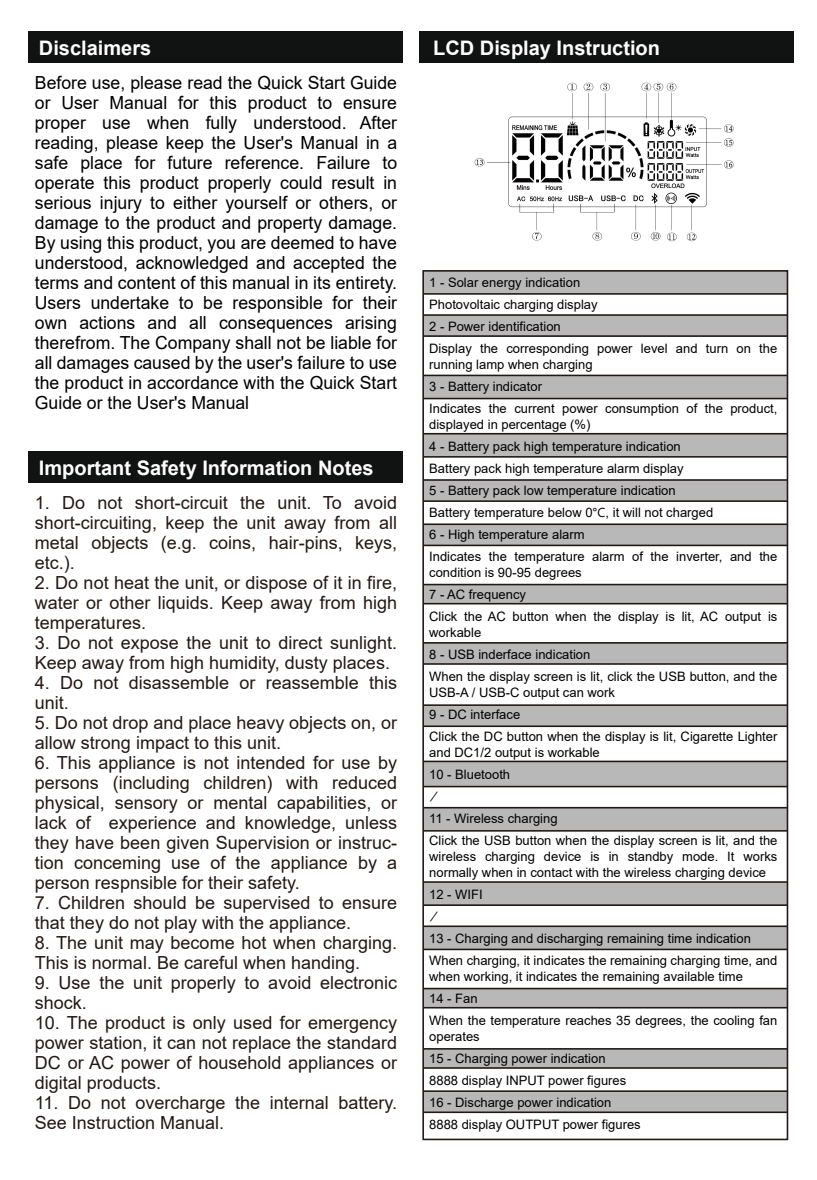
<style>
.page{position:relative;width:817px;height:1180px;background:#fff}
.page>*{position:absolute;margin:0;border:0;box-sizing:border-box;transform-origin:0 0}
.t1{font:700 20px "Arial";color:#fff}
.t2{font:18px/20px "Arial";color:#231815}
.t3{font:18px/20px "Arial";color:#000;text-align:justify}
.t4{font:13px/22px "Arial";color:#000}
</style>
<div class="page">
<div style="left:29px;top:31px;width:374px;height:32px;background:#111312"></div>
<div style="left:29px;top:451px;width:374px;height:32px;background:#111312"></div>
<div style="left:419px;top:31px;width:374px;height:32px;background:#111312"></div>
<img style="left:474px;top:82px;width:260px;height:159px">
<svg style="left:422px;top:270px;width:366px;height:870px"></svg>
<hr style="left:423px;top:1111px;width:364px;height:1px;background:#231815">
<hr style="left:423px;top:1090px;width:364px;height:1px;background:#231815">
<hr style="left:423px;top:1067px;width:364px;height:1px;background:#231815">
<hr style="left:423px;top:1047px;width:364px;height:2px;background:#231815">
<hr style="left:423px;top:1006px;width:364px;height:2px;background:#231815">
<hr style="left:423px;top:987px;width:364px;height:2px;background:#231815">
<hr style="left:423px;top:948px;width:364px;height:2px;background:#231815">
<hr style="left:423px;top:925px;width:364px;height:1px;background:#231815">
<hr style="left:423px;top:904px;width:364px;height:1px;background:#231815">
<hr style="left:423px;top:881px;width:364px;height:1px;background:#231815">
<hr style="left:423px;top:830px;width:364px;height:1px;background:#231815">
<hr style="left:423px;top:806px;width:364px;height:2px;background:#231815">
<hr style="left:423px;top:785px;width:364px;height:2px;background:#231815">
<hr style="left:423px;top:760px;width:364px;height:2px;background:#231815">
<hr style="left:423px;top:725px;width:364px;height:2px;background:#231815">
<hr style="left:423px;top:704px;width:364px;height:1px;background:#231815">
<hr style="left:423px;top:663px;width:364px;height:1px;background:#231815">
<hr style="left:423px;top:642px;width:364px;height:1px;background:#231815">
<hr style="left:423px;top:603px;width:364px;height:1px;background:#231815">
<hr style="left:423px;top:583px;width:364px;height:2px;background:#231815">
<hr style="left:423px;top:544px;width:364px;height:2px;background:#231815">
<hr style="left:423px;top:523px;width:364px;height:2px;background:#231815">
<hr style="left:423px;top:500px;width:364px;height:2px;background:#231815">
<hr style="left:423px;top:479px;width:364px;height:1px;background:#231815">
<hr style="left:423px;top:456px;width:364px;height:1px;background:#231815">
<hr style="left:423px;top:433px;width:364px;height:1px;background:#231815">
<hr style="left:423px;top:398px;width:364px;height:1px;background:#231815">
<hr style="left:423px;top:374px;width:364px;height:2px;background:#231815">
<hr style="left:423px;top:335px;width:364px;height:2px;background:#231815">
<hr style="left:423px;top:314px;width:364px;height:2px;background:#231815">
<hr style="left:423px;top:293px;width:364px;height:2px;background:#231815">
<svg style="left:593px;top:507px;width:11px;height:10px"></svg>
<h1 class="t1" style="left:39px;top:34px;width:114px">Disclaimers</h1>
<p class="t3" style="left:35px;top:72px;width:364px">Before use, please read the Quick Start Guide or User Manual for this product to ensure proper use when fully understood. After reading, please keep the User's Manual in a safe place for future reference. Failure to operate this product properly could result in serious injury to either yourself or others, or damage to the product and property damage.<br>By using this product, you are deemed to have understood, acknowledged and accepted the terms and content of this manual in its entirety.<br>Users undertake to be responsible for their own actions and all consequences arising therefrom. The Company shall not be liable for all damages caused by the user's failure to use the product in accordance with the Quick Start Guide or the User's Manual</p>
<h1 class="t1" style="left:39px;top:454px;width:336px">Important Safety Information Notes</h1>
<h2 class="t2" style="left:35px;top:492px;width:364px;text-align:justify">1. Do not short-circuit the unit. To avoid short-circuiting, keep the unit away from all metal objects (e.g. coins, hair-pins, keys, etc.).</h2>
<h2 class="t2" style="left:35px;top:572px;width:364px;text-align:justify">2. Do not heat the unit, or dispose of it in fire, water or other liquids. Keep away from high temperatures.</h2>
<h2 class="t2" style="left:35px;top:632px;width:363px">3. Do not expose the unit to direct sunlight.<br>Keep away from high humidity, dusty places.</h2>
<h2 class="t2" style="left:35px;top:672px;width:364px">4. Do not disassemble or reassemble this unit.</h2>
<h2 class="t2" style="left:35px;top:712px;width:363px">5. Do not drop and place heavy objects on, or allow strong impact to this unit.</h2>
<p class="t2" style="left:35px;top:752px;width:364px;text-align:justify">6. This appliance is not intended for use by persons (including children) with reduced physical, sensory or mental capabilities, or lack of experience and knowledge, unless they have been given Supervision or instruc&shy;tion conceming use of the appliance by a person respnsible for their safety.</p>
<h2 class="t2" style="left:35px;top:892px;width:363px">7. Children should be supervised to ensure that they do not play with the appliance.</h2>
<h2 class="t2" style="left:35px;top:932px;width:363px">8. The unit may become hot when charging.<br>This is normal. Be careful when handing.</h2>
<h2 class="t2" style="left:35px;top:972px;width:363px">9. Use the unit properly to avoid electronic shock.</h2>
<h2 class="t2" style="left:35px;top:1012px;width:363px;text-align:justify">10. The product is only used for emergency power station, it can not replace the standard DC or AC power of household appliances or digital products.</h2>
<h2 class="t2" style="left:35px;top:1092px;width:363px">11. Do not overcharge the internal battery.<br>See Instruction Manual.</h2>
<h1 class="t1" style="left:433px;top:34px;width:228px">LCD Display Instruction</h1>
<p class="t4" style="left:429px;top:271px;width:349px">1 - Solar energy indication<br>Photovoltaic charging display<br>2 - Power identification<br>Display the corresponding power level and turn on the</p>
<p class="t4" style="left:429px;top:353px;width:349px">running lamp when charging<br>3 - Battery indicator<br>Indicates the current power consumption of the product,</p>
<p class="t4" style="left:429px;top:413px;width:349px">displayed in percentage (%)<br>4 - Battery pack high temperature indication<br>Battery pack high temperature alarm display<br>5 - Battery pack low temperature indication<br>Battery temperature below 0 , it will not charged<br>6 - High temperature alarm<br>Indicates the temperature alarm of the inverter, and the</p>
<p class="t4" style="left:429px;top:561px;width:349px">condition is 90-95 degrees<br>7 - AC frequency<br>Click the AC button when the display is lit, AC output is</p>
<p class="t4" style="left:429px;top:621px;width:349px">workable<br>8 - USB inderface indication<br>When the display screen is lit, click the USB button, and the</p>
<p class="t4" style="left:429px;top:681px;width:349px">USB-A / USB-C output can work<br>9 - DC interface<br>Click the DC button when the display is lit, Cigarette Lighter</p>
<p class="t4" style="left:429px;top:741px;width:349px">and DC1/2 output is workable<br>10 - Bluetooth<br>⁄<br>11 - Wireless charging<br>Click the USB button when the display screen is lit, and the</p>
<p class="t4" style="left:429px;top:848px;width:349px;line-height:16px">wireless charging device is in standby mode. It works normally when in contact with the wireless charging device</p>
<p class="t4" style="left:429px;top:883px;width:349px">12 - WIFI<br>⁄<br>13 - Charging and discharging remaining time indication<br>When charging, it indicates the remaining charging time, and</p>
<p class="t4" style="left:429px;top:965px;width:349px">when working, it indicates the remaining available time<br>14 - Fan<br>When the temperature reaches 35 degrees, the cooling fan</p>
<p class="t4" style="left:429px;top:1025px;width:213px">operates<br>15 - Charging power indication<br>8888 display INPUT power figures<br>16 - Discharge power indication<br>8888 display OUTPUT power figures</p>
</div>
